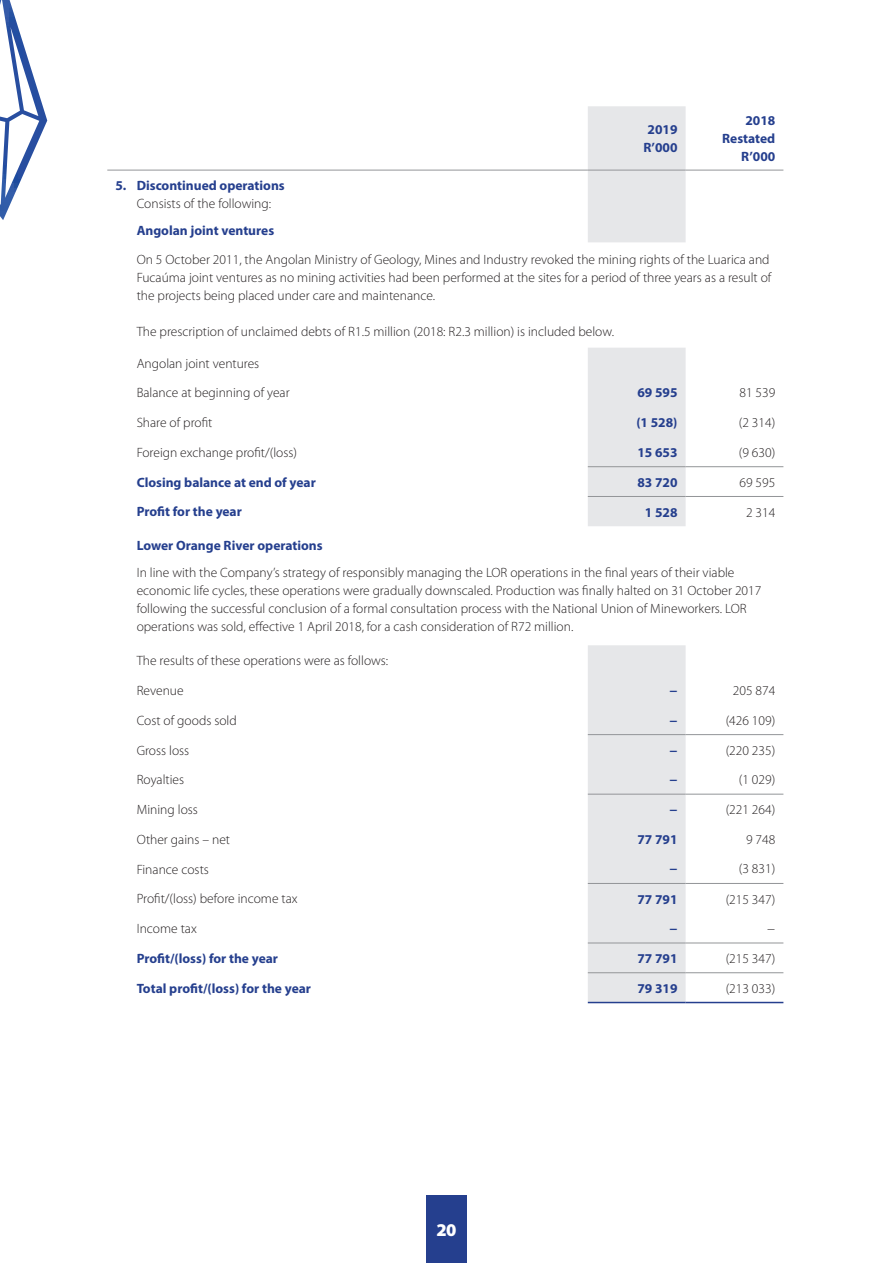
<style>
.page{position:relative;width:893px;height:1263px;background:#fff}
.page>*{position:absolute;margin:0;border:0;box-sizing:border-box;transform-origin:0 0}
.t1{font:900 18px "Myriad Pro";color:#fff}
.List_Paragraph{font:300 13.5px/18px "Myriad Pro";color:#231f20}
.t2{font:700 13.5px/18px "Myriad Pro";color:#253f8e;text-align:center}
.s1{font-weight:300;color:#231f20}
</style>
<div class="page">
<img style="left:0;top:0;width:47px;height:220px">
<div style="left:426px;top:1195px;width:41px;height:68px;background:#253f8e"></div>
<svg style="left:588px;top:106px;width:98px;height:896px;fill:#e6e7e9"></svg>
<hr style="left:107px;top:170px;width:383px;height:1px;background:#939598">
<hr style="left:490px;top:170px;width:98px;height:1px;background:#939598">
<hr style="left:588px;top:170px;width:98px;height:1px;background:#939598">
<hr style="left:686px;top:170px;width:97px;height:1px;background:#939598">
<hr style="left:588px;top:466px;width:98px;height:1px;background:#939598">
<hr style="left:686px;top:466px;width:97px;height:1px;background:#939598">
<hr style="left:588px;top:496px;width:98px;height:1px;background:#939598">
<hr style="left:686px;top:496px;width:97px;height:1px;background:#939598">
<hr style="left:588px;top:734px;width:98px;height:1px;background:#939598">
<hr style="left:686px;top:734px;width:97px;height:1px;background:#939598">
<hr style="left:588px;top:794px;width:98px;height:1px;background:#939598">
<hr style="left:686px;top:794px;width:97px;height:1px;background:#939598">
<hr style="left:588px;top:883px;width:98px;height:1px;background:#939598">
<hr style="left:686px;top:883px;width:97px;height:1px;background:#939598">
<hr style="left:588px;top:942px;width:98px;height:1px;background:#939598">
<hr style="left:686px;top:942px;width:97px;height:1px;background:#939598">
<hr style="left:588px;top:972px;width:98px;height:1px;background:#939598">
<hr style="left:686px;top:972px;width:97px;height:1px;background:#939598">
<hr style="left:588px;top:1002px;width:98px;height:1px;background:#253f8e">
<hr style="left:686px;top:1002px;width:97px;height:1px;background:#253f8e">
<p class="t2" style="left:643px;top:120px;width:36px">2019<br>R’000</p>
<p class="t2" style="left:722px;top:111px;width:55px;text-align:right">2018<br>Restated<br>R’000</p>
<p class="t2" style="left:115px;top:176px;width:171px">5. Discontinued operations<br><span class="s1">Consists of the following:</span></p>
<p class="t2" style="left:137px;top:221px;width:139px">Angolan joint ventures</p>
<p class="List_Paragraph" style="left:137px;top:250px;width:636px">On 5 October 2011, the Angolan Ministry of Geology, Mines and Industry revoked the mining rights of the Luarica and<br>Fucaúma joint ventures as no mining activities had been performed at the sites for a period of three years as a result of the projects being placed under care and maintenance.</p>
<p class="List_Paragraph" style="left:137px;top:322px;width:479px">The prescription of unclaimed debts of R1.5 million (2018: R2.3 million) is included below.</p>
<p class="List_Paragraph" style="left:137px;top:354px;width:124px">Angolan joint ventures</p>
<p class="List_Paragraph" style="left:137px;top:384px;width:155px">Balance at beginning of year</p>
<p class="t2" style="left:637px;top:383px;width:42px">69 595</p>
<p class="List_Paragraph" style="left:739px;top:384px;width:37px">81 539</p>
<p class="List_Paragraph" style="left:137px;top:413px;width:77px">Share of profit</p>
<p class="t2" style="left:636px;top:413px;width:43px">(1 528)</p>
<p class="List_Paragraph" style="left:739px;top:413px;width:38px">(2 314)</p>
<p class="List_Paragraph" style="left:137px;top:443px;width:162px">Foreign exchange profit/(loss)</p>
<p class="t2" style="left:637px;top:443px;width:42px">15 653</p>
<p class="List_Paragraph" style="left:739px;top:443px;width:38px">(9 630)</p>
<p class="t2" style="left:137px;top:473px;width:181px">Closing balance at end of year</p>
<p class="t2" style="left:637px;top:473px;width:42px">83 720</p>
<p class="List_Paragraph" style="left:739px;top:473px;width:37px">69 595</p>
<p class="t2" style="left:137px;top:502px;width:107px">Profit for the year</p>
<p class="t2" style="left:645px;top:503px;width:34px">1 528</p>
<p class="List_Paragraph" style="left:746px;top:503px;width:31px">2 314</p>
<p class="t2" style="left:137px;top:536px;width:188px">Lower Orange River operations</p>
<p class="List_Paragraph" style="left:137px;top:564px;width:626px">In line with the Company’s strategy of responsibly managing the LOR operations in the fi nal years of their viable economic life cycles, these operations were gradually downscaled. Production was fi nally halted on 31 October 2017 following the successful conclusion of a formal consultation process with the National Union of Mineworkers. LOR operations was sold, effective 1 April 2018, for a cash consideration of R72 million.</p>
<p class="List_Paragraph" style="left:137px;top:652px;width:253px">The results of these operations were as follows:</p>
<p class="List_Paragraph" style="left:137px;top:681px;width:48px">Revenue</p>
<p class="t2" style="left:669px;top:681px;width:10px">−</p>
<p class="List_Paragraph" style="left:733px;top:681px;width:44px">205 874</p>
<p class="List_Paragraph" style="left:137px;top:711px;width:102px">Cost of goods sold</p>
<p class="t2" style="left:669px;top:711px;width:10px">−</p>
<p class="List_Paragraph" style="left:726px;top:711px;width:51px">(426 109)</p>
<p class="List_Paragraph" style="left:137px;top:741px;width:54px">Gross loss</p>
<p class="t2" style="left:669px;top:741px;width:10px">−</p>
<p class="List_Paragraph" style="left:726px;top:741px;width:51px">(220 235)</p>
<p class="List_Paragraph" style="left:137px;top:771px;width:49px">Royalties</p>
<p class="t2" style="left:669px;top:770px;width:10px">−</p>
<p class="List_Paragraph" style="left:739px;top:770px;width:38px">(1 029)</p>
<p class="List_Paragraph" style="left:137px;top:800px;width:63px">Mining loss</p>
<p class="t2" style="left:669px;top:800px;width:10px">−</p>
<p class="List_Paragraph" style="left:726px;top:801px;width:51px">(221 264)</p>
<p class="List_Paragraph" style="left:137px;top:830px;width:95px">Other gains – net</p>
<p class="t2" style="left:637px;top:830px;width:42px">77 791</p>
<p class="List_Paragraph" style="left:746px;top:830px;width:31px">9 748</p>
<p class="List_Paragraph" style="left:137px;top:860px;width:74px">Finance costs</p>
<p class="t2" style="left:669px;top:859px;width:10px">−</p>
<p class="List_Paragraph" style="left:739px;top:860px;width:38px">(3 831)</p>
<p class="List_Paragraph" style="left:137px;top:890px;width:162px">Profit/(loss) before income tax</p>
<p class="t2" style="left:637px;top:889px;width:42px">77 791</p>
<p class="List_Paragraph" style="left:726px;top:890px;width:51px">(215 347)</p>
<p class="List_Paragraph" style="left:137px;top:919px;width:62px">Income tax</p>
<p class="t2" style="left:669px;top:919px;width:10px">−</p>
<p class="List_Paragraph" style="left:767px;top:919px;width:10px">−</p>
<p class="t2" style="left:137px;top:949px;width:143px">Profit/(loss) for the year</p>
<p class="t2" style="left:637px;top:949px;width:42px">77 791</p>
<p class="List_Paragraph" style="left:726px;top:949px;width:51px">(215 347)</p>
<p class="t2" style="left:137px;top:979px;width:176px">Total profit/(loss) for the year</p>
<p class="t2" style="left:637px;top:978px;width:42px">79 319</p>
<p class="List_Paragraph" style="left:726px;top:979px;width:51px">(213 033)</p>
<p class="t1" style="left:436px;top:1219px;width:22px">20</p>
</div>
